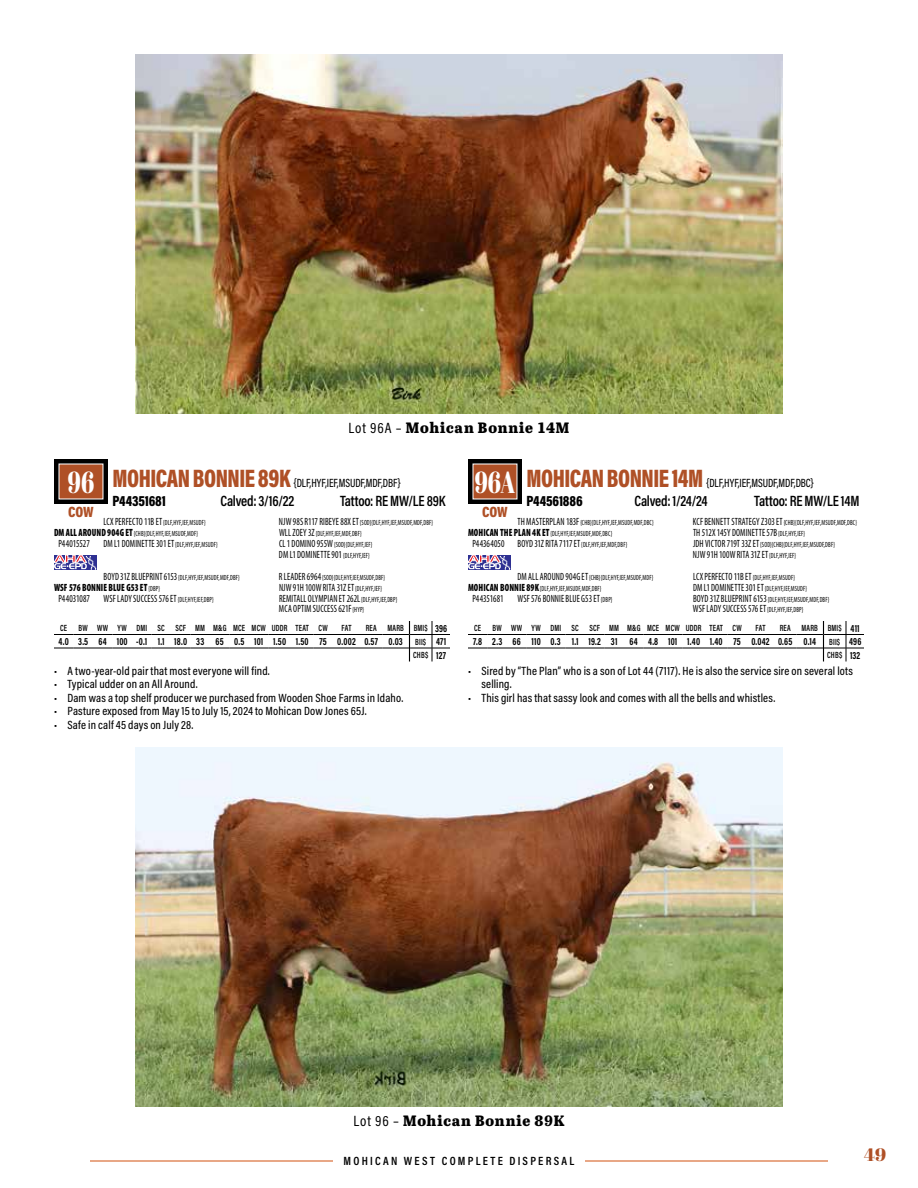
<style>
.page{position:relative;width:918px;height:1188px;background:#fff}
.page>*{position:absolute;margin:0;border:0;box-sizing:border-box;transform-origin:0 0}
.t1{font:30.3px "Abril Fatface";color:#fff;scale:.7 1}
.t2{font:18px "Abril Fatface";color:#af5026}
.t3{font:600 15px "Acumin Pro Cond";letter-spacing:-.01em;color:#000;scale:.95 1}
.t4{font:800 15px "Abril Text";letter-spacing:.05em;color:#000}
.t5{font:900 15px "Acumin Pro Cond";letter-spacing:-.01em;color:#000;scale:.95 1}
.t6{font:900 15px "Acumin Pro Cond";letter-spacing:-.015em;color:#af5026}
.t7{font:500 12px/13.5px "Acumin Pro Cond";letter-spacing:.01em;color:#000}
.t8{font:500 12px "Acumin Pro Cond";letter-spacing:-.01em;color:#000;scale:.9 1}
.t9{font:600 12px "Acumin Pro Cond";letter-spacing:.19em;color:#000}
.t10{font:condensed 10.5px/10.8px "Myriad Pro";letter-spacing:.01em;color:#000;scale:.85 1}
.t11{font:700 10.5px "Acumin Pro Cond";letter-spacing:.02em;color:#000;scale:.85 1}
.t12{font:900 condensed 10.5px "Myriad Pro";letter-spacing:.01em;color:#000;scale:.85 1}
.t13{font:600 9px/13.6px "Acumin Pro Cond";letter-spacing:.02em;color:#000;scale:.85 1}
.t14{font:condensed 7.5px "Myriad Pro";letter-spacing:.02em;color:#000;scale:.85 1}
.s1{font-family:"Acumin Pro Cond";font-weight:400}
.s2{font-weight:900;font-size:25.5px;color:#af5026}
.s3{font-size:10.5px}
.s4{font-weight:900;font-size:10.5px}
.s5{font-size:7.5px}
.s6{font-weight:400;font-size:7.5px}
.s7{font-weight:700;font-size:10.5px}
.s8{font-weight:600;font-size:9px}
</style>
<div class="page">
<img style="left:135px;top:54px;width:648px;height:360px">
<img style="left:135px;top:747px;width:648px;height:360px">
<svg style="left:54px;top:621px;width:396px;height:41px"></svg>
<svg style="left:54px;top:459px;width:54px;height:45px"></svg>
<div style="left:59px;top:464px;width:44px;height:35px;background:#af5026"></div>
<div style="left:54px;top:555px;width:43px;height:15px;background:#2e3092"></div>
<svg style="left:54px;top:555px;width:42px;height:15px"></svg>
<svg style="left:468px;top:621px;width:396px;height:41px"></svg>
<svg style="left:468px;top:459px;width:54px;height:45px"></svg>
<div style="left:473px;top:464px;width:44px;height:35px;background:#af5026"></div>
<div style="left:468px;top:555px;width:43px;height:15px;background:#2e3092"></div>
<svg style="left:468px;top:555px;width:42px;height:15px"></svg>
<hr style="left:90px;top:1160px;width:279px;height:2px;background:#d86429">
<hr style="left:549px;top:1160px;width:279px;height:2px;background:#d86429">
<div style="left:333px;top:1152px;width:252px;height:18px;background:#fff"></div>
<h3 class="t4" style="left:349px;top:417px;width:222px"><span class="s1">Lot 96A –</span> Mohican Bonnie 14M</h3>
<h3 class="t8" style="left:112px;top:475px;width:322px"><span class="s2">MOHICAN BONNIE 89K</span> {DLF,HYF,IEF,MSUDF,MDF,DBF}</h3>
<h3 class="t5" style="left:112px;top:491px;width:58px">P44351681</h3>
<h3 class="t3" style="left:221px;top:491px;width:79px">Calved: 3/16/22</h3>
<h3 class="t3" style="left:340px;top:491px;width:113px">Tattoo: RE MW/LE 89K</h3>
<p class="t14" style="left:103px;top:518px;width:122px"><span class="s3">LCX PERFECTO 11B ET</span>{DLF,HYF,IEF,MSUDF}</p>
<p class="t14" style="left:279px;top:518px;width:183px"><span class="s3">NJW 98S R117 RIBEYE 88X ET</span>{SOD}{DLF,HYF,IEF,MSUDF,MDF,DBF}</p>
<p class="t14" style="left:54px;top:529px;width:171px"><span class="s4">DM ALL AROUND 904G ET</span> {CHB}{DLF,HYF,IEF,MSUDF,MDF}</p>
<p class="t14" style="left:279px;top:529px;width:99px"><span class="s3">WLL ZOEY 3Z</span>{DLF,HYF,IEF,MDF,DBF}</p>
<h3 class="t10" style="left:58px;top:538px;width:38px">P44015527</h3>
<p class="t14" style="left:103px;top:540px;width:136px"><span class="s3">DM L1 DOMINETTE 301 ET</span>{DLF,HYF,IEF,MSUDF}</p>
<p class="t14" style="left:279px;top:540px;width:112px"><span class="s3">CL 1 DOMINO 955W</span>{SOD}{DLF,HYF,IEF}</p>
<h3 class="t10" style="left:279px;top:549px;width:108px">DM L1 DOMINETTE 901<span class="s5">{DLF,HYF,IEF}</span></h3>
<p class="t14" style="left:103px;top:573px;width:162px"><span class="s3">BOYD 31Z BLUEPRINT 6153</span>{DLF,HYF,IEF,MSUDF,MDF,DBF}</p>
<p class="t14" style="left:279px;top:573px;width:126px"><span class="s3">R LEADER 6964</span>{SOD}{DLF,HYF,IEF,MSUDF,DBF}</p>
<h3 class="t12" style="left:54px;top:580px;width:126px">WSF 576 BONNIE BLUE G53 ET <span class="s6">{DBP}</span></h3>
<h3 class="t10" style="left:279px;top:582px;width:123px">NJW 91H 100W RITA 31Z ET<span class="s5">{DLF,HYF,IEF}</span></h3>
<h3 class="t10" style="left:58px;top:593px;width:39px">P44031087</h3>
<h3 class="t10" style="left:103px;top:593px;width:131px">WSF LADY SUCCESS 576 ET<span class="s5">{DLF,HYF,IEF,DBP}</span></h3>
<h3 class="t10" style="left:279px;top:593px;width:141px">REMITALL OLYMPIAN ET 262L<span class="s5">{DLF,HYF,IEF,DBP}<br></span>MCA OPTIM SUCCESS 621F<span class="s5">{HYP}</span></h3>
<h1 class="t1" style="left:68px;top:461px;width:39px">96</h1>
<h3 class="t6" style="left:68px;top:502px;width:27px">COW</h3>
<p class="t13" style="left:60px;top:621px;width:10px">CE</p>
<p class="t13" style="left:79px;top:621px;width:295px">BW WW YW DMI SC SCF MM M&amp;G MCE MCW UDDR TEAT CW</p>
<p class="t13" style="left:342px;top:621px;width:13px">FAT</p>
<p class="t13" style="left:366px;top:621px;width:98px">REA MARB BMI$ <span class="s7">396</span></p>
<h3 class="t11" style="left:59px;top:635px;width:457px">4.0 3.5 64 100 -0.1 1.1 18.0 33 65 0.5 101 1.50 1.50 75 0.002 0.57 0.03 <span class="s8">BII$</span> 471</h3>
<p class="t13" style="left:413px;top:648px;width:40px">CHB$ <span class="s7">127</span></p>
<h3 class="t7" style="left:54px;top:664px;width:217px">• A two-year-old pair that most everyone will find.</h3>
<h3 class="t7" style="left:54px;top:677px;width:145px">• Typical udder on an All Around.</h3>
<h3 class="t7" style="left:54px;top:691px;width:351px">• Dam was a top shelf producer we purchased from Wooden Shoe Farms in Idaho.</h3>
<h3 class="t7" style="left:54px;top:704px;width:314px">• Pasture exposed from May 15 to July 15, 2024 to Mohican Dow Jones 65J.</h3>
<h3 class="t7" style="left:54px;top:718px;width:141px">• Safe in calf 45 days on July 28.</h3>
<h3 class="t8" style="left:526px;top:475px;width:321px"><span class="s2">MOHICAN BONNIE 14M</span> {DLF,HYF,IEF,MSUDF,MDF,DBC}</h3>
<h3 class="t5" style="left:526px;top:491px;width:61px">P44561886</h3>
<h3 class="t3" style="left:635px;top:491px;width:78px">Calved: 1/24/24</h3>
<h3 class="t3" style="left:754px;top:491px;width:112px">Tattoo: RE MW/LE 14M</h3>
<p class="t14" style="left:517px;top:518px;width:162px"><span class="s3">TH MASTERPLAN 183F</span>{CHB}{DLF,HYF,IEF,MSUDF,MDF,DBC}</p>
<p class="t14" style="left:693px;top:518px;width:195px"><span class="s3">KCF BENNETT STRATEGY Z303 ET</span>{CHB}{DLF,HYF,IEF,MSUDF,MDF,DBC}</p>
<p class="t14" style="left:468px;top:529px;width:171px"><span class="s4">MOHICAN THE PLAN 4K ET</span> {DLF,HYF,IEF,MSUDF,MDF,DBC}</p>
<h3 class="t10" style="left:693px;top:527px;width:133px">TH 512X 145Y DOMINETTE 57B <span class="s5">{DLF,HYF,IEF}</span></h3>
<h3 class="t10" style="left:472px;top:538px;width:184px">P44364050 BOYD 31Z RITA 7117 ET<span class="s5">{DLF,HYF,IEF,MDF,DBF}</span></h3>
<p class="t14" style="left:693px;top:540px;width:169px"><span class="s3">JDH VICTOR 719T 33Z ET</span>{SOD}{CHB}{DLF,HYF,IEF,MSUDF,DBF}</p>
<h3 class="t10" style="left:693px;top:549px;width:123px">NJW 91H 100W RITA 31Z ET<span class="s5">{DLF,HYF,IEF}</span></h3>
<p class="t14" style="left:517px;top:573px;width:161px"><span class="s3">DM ALL AROUND 904G ET</span>{CHB}{DLF,HYF,IEF,MSUDF,MDF}</p>
<p class="t14" style="left:693px;top:573px;width:122px"><span class="s3">LCX PERFECTO 11B ET</span>{DLF,HYF,IEF,MSUDF}</p>
<p class="t14" style="left:468px;top:584px;width:159px"><span class="s4">MOHICAN BONNIE 89K</span>{DLF,HYF,IEF,MSUDF,MDF,DBF}</p>
<p class="t14" style="left:693px;top:584px;width:136px"><span class="s3">DM L1 DOMINETTE 301 ET</span>{DLF,HYF,IEF,MSUDF}</p>
<h3 class="t10" style="left:472px;top:593px;width:38px">P44351681</h3>
<h3 class="t10" style="left:517px;top:593px;width:113px">WSF 576 BONNIE BLUE G53 ET<span class="s5">{DBP}</span></h3>
<p class="t14" style="left:693px;top:594px;width:162px"><span class="s3">BOYD 31Z BLUEPRINT 6153</span>{DLF,HYF,IEF,MSUDF,MDF,DBF}</p>
<h3 class="t10" style="left:693px;top:603px;width:131px">WSF LADY SUCCESS 576 ET<span class="s5">{DLF,HYF,IEF,DBP}</span></h3>
<h1 class="t1" style="left:475px;top:461px;width:59px">96A</h1>
<h3 class="t6" style="left:482px;top:502px;width:27px">COW</h3>
<p class="t13" style="left:474px;top:621px;width:10px">CE</p>
<p class="t13" style="left:493px;top:621px;width:295px">BW WW YW DMI SC SCF MM M&amp;G MCE MCW UDDR TEAT CW</p>
<p class="t13" style="left:756px;top:621px;width:13px">FAT</p>
<p class="t13" style="left:780px;top:621px;width:96px">REA MARB BMI$ <span class="s7">411</span></p>
<h3 class="t11" style="left:473px;top:635px;width:405px">7.8 2.3 66 110 0.3 1.1 19.2 31 64 4.8 101 1.40 1.40 75 0.042 0.65 0.14</h3>
<p class="t13" style="left:827px;top:634px;width:42px">BII$ <span class="s7">496<br></span>CHB$ <span class="s7">132</span></p>
<h3 class="t7" style="left:482px;top:664px;width:373px;text-indent:-14px">• Sired by “The Plan” who is a son of Lot 44 (7117). He is also the service sire on several lots selling.</h3>
<h3 class="t7" style="left:468px;top:691px;width:309px">• This girl has that sassy look and comes with all the bells and whistles.</h3>
<h3 class="t4" style="left:353px;top:1110px;width:213px"><span class="s1">Lot 96 –</span> Mohican Bonnie 89K</h3>
<h3 class="t9" style="left:344px;top:1153px;width:232px">MOHICAN WEST COMPLETE DISPERSAL</h3>
<h2 class="t2" style="left:864px;top:1142px;width:24px">49</h2>
</div>
